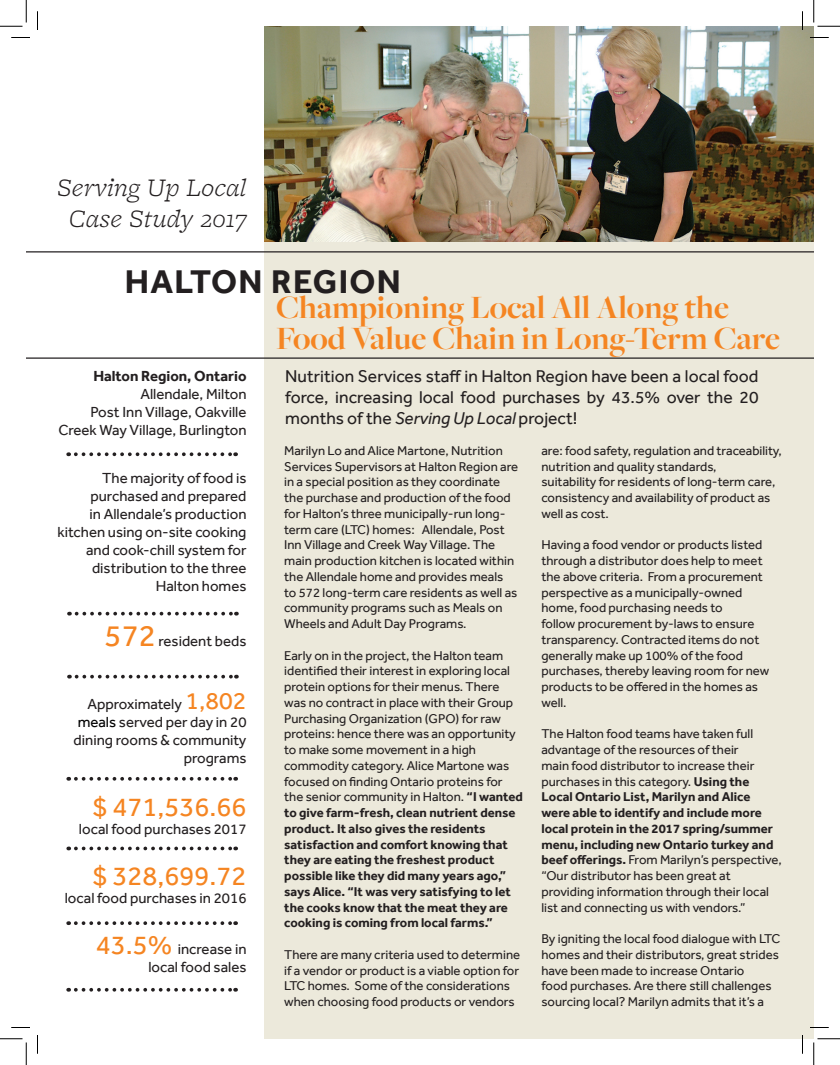
<style>
.page{position:relative;width:840px;height:1065px;background:#fff}
.page>*{position:absolute;margin:0;border:0;box-sizing:border-box;transform-origin:0 0}
.t1{font:700 33.75px/31.2px "Freight Big Pro";color:#f58522}
.t2{font:700 33.75px "Effra";letter-spacing:.04em;color:#231f20}
.t3{font:27.5px "Effra";color:#f58522}
.t4{font:italic 300 26.25px/31.5px "Freight Micro Pro";color:#231f20;text-align:center}
.t5{font:17.5px/21px "Effra";color:#231f20;text-align:justify}
.t6{font:15px/18px "Effra";color:#231f20;text-align:right}
.t7{font:700 15px "Effra";color:#231f20}
.t8{font:13.12px/15.8px "Effra";color:#231f20}
.s1{font-size:31.25px;color:#f58522}
.s2{font-size:25px;color:#f58522}
.s3{color:#000}
.s4{font-size:27.5px;color:#f58522}
.s5{font-style:italic}
.s6{font-weight:700}
</style>
<div class="page">
<div style="left:265px;top:242px;width:549px;height:797px;background:#ece9db"></div>
<hr style="left:26px;top:251px;width:788px;height:1px;background:#231f20">
<hr style="left:26px;top:357px;width:788px;height:2px;background:#231f20">
<svg style="left:76px;top:452px;width:160px;height:4px"></svg>
<svg style="left:77px;top:612px;width:160px;height:4px"></svg>
<svg style="left:76px;top:777px;width:160px;height:4px"></svg>
<svg style="left:77px;top:675px;width:160px;height:4px"></svg>
<svg style="left:76px;top:847px;width:160px;height:3px"></svg>
<svg style="left:76px;top:921px;width:160px;height:4px"></svg>
<svg style="left:76px;top:988px;width:160px;height:4px"></svg>
<img style="left:265px;top:26px;width:549px;height:216px">
<svg style="left:11px;top:37px;width:19px;height:1px"></svg>
<svg style="left:810px;top:37px;width:19px;height:1px"></svg>
<svg style="left:11px;top:1027px;width:19px;height:1px"></svg>
<svg style="left:810px;top:1027px;width:19px;height:1px"></svg>
<svg style="left:37px;top:11px;width:1px;height:19px"></svg>
<svg style="left:37px;top:1035px;width:1px;height:19px"></svg>
<svg style="left:802px;top:11px;width:1px;height:19px"></svg>
<svg style="left:802px;top:1035px;width:1px;height:19px"></svg>
<svg style="left:0;top:0;width:27px;height:27px"></svg>
<svg style="left:0;top:1038px;width:27px;height:27px"></svg>
<svg style="left:813px;top:0;width:27px;height:27px"></svg>
<svg style="left:813px;top:1038px;width:27px;height:27px"></svg>
<h3 class="t4" style="left:57px;top:171px;width:191px">Serving Up Local<br>Case Study 2017</h3>
<h1 class="t2" style="left:125px;top:262px;width:278px">HALTON REGION</h1>
<h1 class="t1" style="left:276px;top:291px;width:505px">Championing Local All Along the<br>Food Value Chain in Long-Term Care</h1>
<p class="t7" style="left:93px;top:367px;width:155px">Halton Region, Ontario</p>
<p class="t6" style="left:58px;top:384px;width:190px">Allendale, Milton<br>Post Inn Village, Oakville<br>Creek Way Village, Burlington</p>
<p class="t6" style="left:58px;top:468px;width:191px">The majority of food is purchased and prepared<br>in Allendale’s production kitchen using on-site cooking and cook-chill system for distribution to the three<br>Halton homes</p>
<p class="t6" style="left:105px;top:632px;width:143px"><span class="s1">572</span> resident beds</p>
<p class="t6" style="left:74px;top:695px;width:174px">Approximately <span class="s2">1,802 </span><span class="s3">meals</span> served per day in 20 dining rooms &amp; community programs</p>
<h2 class="t3" style="left:93px;top:790px;width:155px">$ 471,536.66</h2>
<p class="t6" style="left:79px;top:819px;width:169px">local food purchases 2017</p>
<h2 class="t3" style="left:93px;top:859px;width:155px">$ 328,699.72</h2>
<p class="t6" style="left:65px;top:888px;width:183px">local food purchases in 2016</p>
<p class="t6" style="left:96px;top:939px;width:152px"><span class="s4">43.5%</span> increase in local food sales</p>
<h3 class="t5" style="left:285px;top:366px;width:475px">Nutrition Services staff in Halton Region have been a local food force, increasing local food purchases by 43.5% over the 20 months of the <span class="s5">Serving Up Local</span> project!</h3>
<p class="t8" style="left:284px;top:442px;width:236px">Marilyn Lo and Alice Martone, Nutrition Services Supervisors at Halton Region are in a special position as they coordinate the purchase and production of the food for Halton’s three municipally-run long&shy;term care (LTC) homes: Allendale, Post Inn Village and Creek Way Village. The main production kitchen is located within the Allendale home and provides meals to 572 long-term care residents as well as community programs such as Meals on Wheels and Adult Day Programs.</p>
<p class="t8" style="left:284px;top:647px;width:240px">Early on in the project, the Halton team identified their interest in exploring local protein options for their menus. There was no contract in place with their Group Purchasing Organization (GPO) for raw proteins: hence there was an opportunity to make some movement in a high commodity category. Alice Martone was focused on finding Ontario proteins for the senior community in Halton. <span class="s6">“I wanted to give farm-fresh, clean nutrient dense product. It also gives the residents satisfaction and comfort knowing that they are eating the freshest product possible like they did many years ago,” says Alice. “It was very satisfying to let the cooks know that the meat they are cooking is coming from local farms.”</span></p>
<p class="t8" style="left:284px;top:946px;width:238px">There are many criteria used to determine if a vendor or product is a viable option for LTC homes. Some of the considerations when choosing food products or vendors</p>
<p class="t8" style="left:541px;top:442px;width:242px">are: food safety, regulation and traceability, nutrition and quality standards,<br>suitability for residents of long-term care, consistency and availability of product as well as cost.</p>
<p class="t8" style="left:541px;top:537px;width:229px">Having a food vendor or products listed through a distributor does help to meet the above criteria. From a procurement perspective as a municipally-owned home, food purchasing needs to<br>follow procurement by-laws to ensure transparency. Contracted items do not generally make up 100% of the food purchases, thereby leaving room for new products to be offered in the homes as well.</p>
<p class="t8" style="left:541px;top:726px;width:242px">The Halton food teams have taken full advantage of the resources of their<br>main food distributor to increase their purchases in this category. <span class="s6">Using the Local Ontario List, Marilyn and Alice were able to identify and include more local protein in the 2017 spring/summer menu, including new Ontario turkey and beef offerings.</span> From Marilyn’s perspective, “Our distributor has been great at providing information through their local list and connecting us with vendors.”</p>
<p class="t8" style="left:541px;top:931px;width:240px">By igniting the local food dialogue with LTC homes and their distributors, great strides have been made to increase Ontario<br>food purchases. Are there still challenges sourcing local? Marilyn admits that it’s a</p>
</div>
